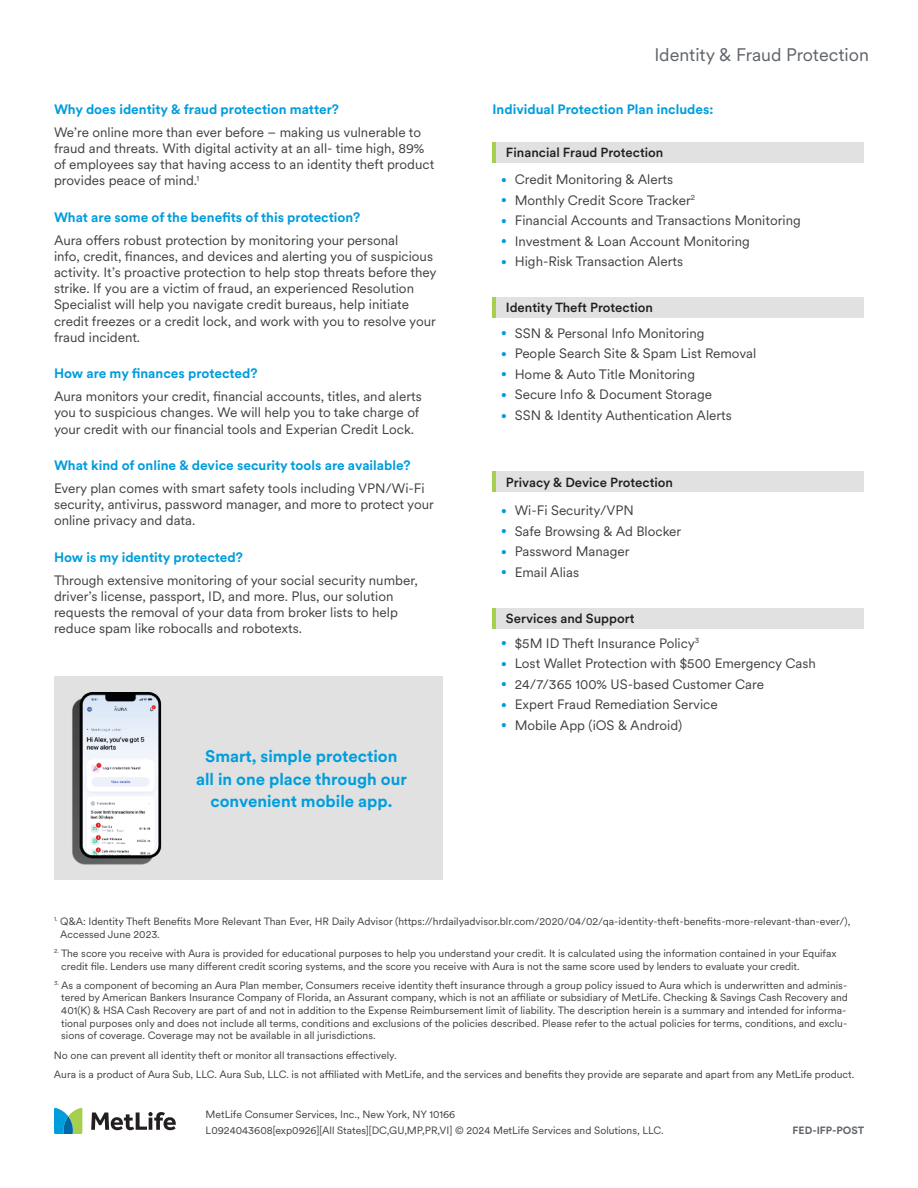
<style>
.page{position:relative;width:918px;height:1188px;background:#fff}
.page>*{position:absolute;margin:0;border:0;box-sizing:border-box;transform-origin:0 0}
.t1{font:18px "Met Life Circular";color:#5f636a}
.t2{font:700 16.65px/22.8px "Met Life Circular";color:#009ddd;text-align:center}
.t3{font:13.5px/16.2px "Met Life Circular";color:#414142}
.t4{font:700 13.5px "Met Life Circular";color:#009ddd}
.t5{font:500 13.05px "Met Life Circular";color:#231f20}
.t6{font:10.5px/12.6px "Met Life Circular";color:#414142}
.t7{font:700 10.5px "Met Life Circular";color:#5f636a}
.s1{font-size:10.2px;color:#009ddd}
</style>
<div class="page">
<div style="left:492px;top:142px;width:372px;height:20px;background:#e0e1e0"></div>
<hr style="left:492px;top:142px;width:4px;height:20px;background:#a5cf4f">
<div style="left:492px;top:297px;width:372px;height:21px;background:#e0e1e0"></div>
<hr style="left:492px;top:297px;width:4px;height:21px;background:#a5cf4f">
<div style="left:492px;top:472px;width:372px;height:20px;background:#e0e1e0"></div>
<hr style="left:492px;top:472px;width:4px;height:20px;background:#a5cf4f">
<div style="left:492px;top:608px;width:372px;height:20px;background:#e0e1e0"></div>
<hr style="left:492px;top:608px;width:4px;height:20px;background:#a5cf4f">
<svg style="left:91px;top:1112px;width:85px;height:18px"></svg>
<svg style="left:54px;top:1108px;width:28px;height:26px"></svg>
<div style="left:54px;top:677px;width:389px;height:203px;background:#e0e1e0"></div>
<img style="left:72px;top:692px;width:89px;height:172px">
<p class="t4" style="left:54px;top:100px;width:287px">Why does identity &amp; fraud protection matter?</p>
<p class="t3" style="left:54px;top:123px;width:382px">We’re online more than ever before – making us vulnerable to fraud and threats. With digital activity at an all- time high, 89% of employees say that having access to an identity theft product provides peace of mind.<sup>1</sup></p>
<p class="t4" style="left:54px;top:208px;width:308px">What are some of the benefits of this protection?</p>
<p class="t3" style="left:54px;top:231px;width:384px">Aura offers robust protection by monitoring your personal<br>info, credit, finances, and devices and alerting you of suspicious activity. It’s proactive protection to help stop threats before they strike. If you are a victim of fraud, an experienced Resolution Specialist will help you navigate credit bureaus, help initiate credit freezes or a credit lock, and work with you to resolve your fraud incident.</p>
<p class="t4" style="left:54px;top:364px;width:205px">How are my finances protected?</p>
<p class="t3" style="left:54px;top:388px;width:369px">Aura monitors your credit, financial accounts, titles, and alerts you to suspicious changes. We will help you to take charge of your credit with our financial tools and Experian Credit Lock.</p>
<p class="t4" style="left:54px;top:456px;width:358px">What kind of online &amp; device security tools are available?</p>
<p class="t3" style="left:54px;top:480px;width:381px">Every plan comes with smart safety tools including VPN/Wi-Fi security, antivirus, password manager, and more to protect your online privacy and data.</p>
<p class="t4" style="left:54px;top:548px;width:190px">How is my identity protected?</p>
<p class="t3" style="left:54px;top:571px;width:365px">Through extensive monitoring of your social security number, driver’s license, passport, ID, and more. Plus, our solution requests the removal of your data from broker lists to help reduce spam like robocalls and robotexts.</p>
<p class="t2" style="left:196px;top:744px;width:212px">Smart, simple protection all in one place through our convenient mobile app.</p>
<h1 class="t1" style="left:654px;top:42px;width:216px">Identity &amp; Fraud Protection</h1>
<p class="t4" style="left:492px;top:100px;width:223px">Individual Protection Plan includes:</p>
<p class="t5" style="left:506px;top:144px;width:159px">Financial Fraud Protection</p>
<p class="t3" style="left:501px;top:171px;width:173px"><span class="s1">•</span> Credit Monitoring &amp; Alerts</p>
<p class="t3" style="left:501px;top:191px;width:195px"><span class="s1">•</span> Monthly Credit Score Tracker<sup>2</sup></p>
<p class="t3" style="left:501px;top:212px;width:301px"><span class="s1">•</span> Financial Accounts and Transactions Monitoring</p>
<p class="t3" style="left:501px;top:232px;width:250px"><span class="s1">•</span> Investment &amp; Loan Account Monitoring</p>
<p class="t3" style="left:501px;top:253px;width:183px"><span class="s1">•</span> High-Risk Transaction Alerts</p>
<p class="t5" style="left:506px;top:299px;width:149px">Identity Theft Protection</p>
<p class="t3" style="left:501px;top:325px;width:205px"><span class="s1">•</span> SSN &amp; Personal Info Monitoring</p>
<p class="t3" style="left:501px;top:345px;width:256px"><span class="s1">•</span> People Search Site &amp; Spam List Removal</p>
<p class="t3" style="left:501px;top:366px;width:195px"><span class="s1">•</span> Home &amp; Auto Title Monitoring</p>
<p class="t3" style="left:501px;top:386px;width:212px"><span class="s1">•</span> Secure Info &amp; Document Storage</p>
<p class="t3" style="left:501px;top:407px;width:232px"><span class="s1">•</span> SSN &amp; Identity Authentication Alerts</p>
<p class="t5" style="left:506px;top:473px;width:169px">Privacy &amp; Device Protection</p>
<p class="t3" style="left:501px;top:502px;width:134px"><span class="s1">•</span> Wi-Fi Security/VPN</p>
<p class="t3" style="left:501px;top:522px;width:182px"><span class="s1">•</span> Safe Browsing &amp; Ad Blocker</p>
<p class="t3" style="left:501px;top:543px;width:130px"><span class="s1">•</span> Password Manager</p>
<p class="t3" style="left:501px;top:563px;width:79px"><span class="s1">•</span> Email Alias</p>
<p class="t5" style="left:506px;top:610px;width:130px">Services and Support</p>
<p class="t3" style="left:501px;top:635px;width:200px"><span class="s1">•</span> $5M ID Theft Insurance Policy<sup>3</sup></p>
<p class="t3" style="left:501px;top:655px;width:316px"><span class="s1">•</span> Lost Wallet Protection with $500 Emergency Cash</p>
<p class="t3" style="left:501px;top:676px;width:264px"><span class="s1">•</span> 24/7/365 100% US-based Customer Care</p>
<p class="t3" style="left:501px;top:696px;width:218px"><span class="s1">•</span> Expert Fraud Remediation Service</p>
<p class="t3" style="left:501px;top:717px;width:183px"><span class="s1">•</span> Mobile App (iOS &amp; Android)</p>
<p class="t6" style="left:60px;top:915px;width:792px;text-indent:-6px"><sup>1.</sup> Q&amp;A: Identity Theft Benefits More Relevant Than Ever, HR Daily Advisor (https://hrdailyadvisor.blr.com/2020/04/02/qa-identity-theft-benefits-more-relevant-than-ever/),<br>Accessed June 2023.</p>
<p class="t6" style="left:61px;top:947px;width:777px;text-indent:-7px"><sup>2.</sup> The score you receive with Aura is provided for educational purposes to help you understand your credit. It is calculated using the information contained in your Equifax credit file. Lenders use many different credit scoring systems, and the score you receive with Aura is not the same score used by lenders to evaluate your credit.</p>
<p class="t6" style="left:61px;top:978px;width:788px;text-indent:-7px"><sup>3.</sup> As a component of becoming an Aura Plan member, Consumers receive identity theft insurance through a group policy issued to Aura which is underwritten and adminis&shy;tered by American Bankers Insurance Company of Florida, an Assurant company, which is not an affiliate or subsidiary of MetLife. Checking &amp; Savings Cash Recovery and 401(K) &amp; HSA Cash Recovery are part of and not in addition to the Expense Reimbursement limit of liability. The description herein is a summary and intended for informa&shy;tional purposes only and does not include all terms‚ conditions and exclusions of the policies described. Please refer to the actual policies for terms, conditions, and exclu&shy;sions of coverage. Coverage may not be available in all jurisdictions.</p>
<p class="t6" style="left:54px;top:1045px;width:802px;line-height:19.4px">No one can prevent all identity theft or monitor all transactions effectively.<br>Aura is a product of Aura Sub, LLC. Aura Sub, LLC. is not affiliated with MetLife, and the services and benefits they provide are separate and apart from any MetLife product.</p>
<p class="t6" style="left:206px;top:1106px;width:460px;line-height:15.9px">MetLife Consumer Services, Inc., New York, NY 10166<br>L0924043608[exp0926][All States][DC,GU,MP,PR,VI] © 2024 MetLife Services and Solutions, LLC.</p>
<p class="t7" style="left:793px;top:1123px;width:73px">FED-IFP-POST</p>
</div>
